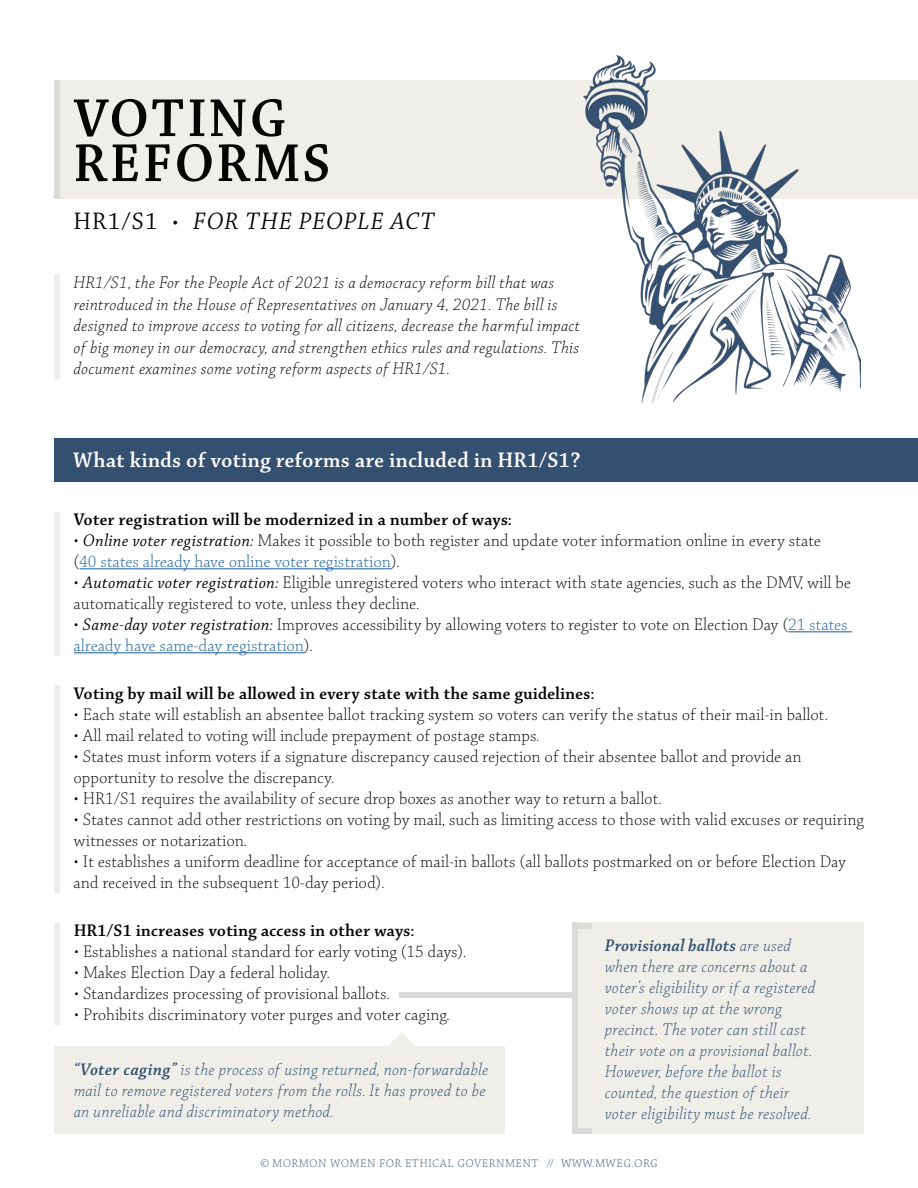
<style>
.page{position:relative;width:918px;height:1188px;background:#fff}
.page>*{position:absolute;margin:0;border:0;box-sizing:border-box;transform-origin:0 0}
.t1{font:57px "Chaparral Pro Semibold Disp";letter-spacing:.07em;color:#040503}
.t2{font:25.5px "Chaparral Pro It Disp";letter-spacing:.07em;color:#040503}
.t3{font:22.5px "Chaparral Pro Semibold Disp";letter-spacing:.03em;color:#fff}
.t4{font:18px/21px "Chaparral Pro Light Disp";letter-spacing:.03em;color:#040503}
.t5{font:18px/21px "Chaparral Pro Light It Disp";letter-spacing:.04em;color:#335071}
.t6{font:18px/21.6px "Chaparral Pro Light It Disp";letter-spacing:.04em;color:#040503}
.t7{font:18px "Chaparral Pro Semibold Disp";letter-spacing:.03em;color:#040503}
.t8{font:18px "Chaparral Pro Light Disp";letter-spacing:.03em;color:#175d9e}
.t9{font:12px "Chaparral Pro Light Disp";letter-spacing:.09em;color:#335071}
.s1{font-family:"Chaparral Pro Disp"}
.s2{font-size:21px}
.s3{font-family:"Chaparral Pro It Disp"}
.s4{color:#040503}
.s5{color:#175d9e}
.s6{font-family:"Chaparral Pro Semibold It Disp"}
</style>
<div class="page">
<div style="left:54px;top:80px;width:864px;height:118px;background:#efeee9"></div>
<img style="left:584px;top:56px;width:277px;height:347px">
<div style="left:54px;top:275px;width:6px;height:104px;background:#efeee9"></div>
<div style="left:54px;top:438px;width:864px;height:44px;background:#335071"></div>
<hr style="left:80px;top:568px;width:311px;height:1px;background:#175d9e">
<hr style="left:788px;top:631px;width:64px;height:1px;background:#175d9e">
<hr style="left:74px;top:652px;width:230px;height:1px;background:#175d9e">
<div style="left:54px;top:512px;width:6px;height:143px;background:#efeee9"></div>
<div style="left:54px;top:685px;width:6px;height:208px;background:#efeee9"></div>
<div style="left:54px;top:923px;width:6px;height:101px;background:#efeee9"></div>
<div style="left:578px;top:923px;width:286px;height:211px;background:#efeee9"></div>
<div style="left:573px;top:923px;width:19px;height:5px;background:#dbdcda"></div>
<div style="left:573px;top:1128px;width:19px;height:6px;background:#dbdcda"></div>
<div style="left:54px;top:1047px;width:450px;height:87px;background:#efeee9"></div>
<svg style="left:387px;top:1033px;width:30px;height:14px"></svg>
<div style="left:54px;top:80px;width:6px;height:118px;background:#dbdcda"></div>
<div style="left:573px;top:923px;width:5px;height:211px;background:#dbdcda"></div>
<div style="left:399px;top:992px;width:176px;height:6px;background:#dbdcda"></div>
<p class="t1" style="left:74px;top:88px;width:213px">VOTING</p>
<p class="t1" style="left:74px;top:133px;width:257px">REFORMS</p>
<p class="t2" style="left:74px;top:208px;width:361px"><span class="s1">HR1/S1 •</span> FOR THE PEOPLE ACT</p>
<p class="t6" style="left:74px;top:273px;width:508px">HR1/S1, the For the People Act of 2021 is a democracy reform bill that was reintroduced in the House of Representatives on January 4, 2021. The bill is designed to improve access to voting for all citizens, decrease the harmful impact of big money in our democracy, and strengthen ethics rules and regulations. This document examines some voting reform aspects of HR1/S1.</p>
<p class="t3" style="left:73px;top:448px;width:508px">What kinds of voting reforms are included in HR1/S1?</p>
<p class="t7" style="left:74px;top:510px;width:439px">Voter registration will be modernized in a number of ways:</p>
<p class="t4" style="left:74px;top:531px;width:748px"><span class="s2">•</span> <span class="s3">Online voter registration:</span> Makes it possible to both register and update voter information online in every state</p>
<p class="t8" style="left:74px;top:552px;width:327px"><span class="s4">(</span>40 states already have online voter registration<span class="s4">).</span></p>
<p class="t4" style="left:74px;top:573px;width:778px"><span class="s2">•</span> <span class="s3">Automatic voter registration:</span> Eligible unregistered voters who interact with state agencies, such as the DMV, will be automatically registered to vote, unless they decline.</p>
<p class="t4" style="left:74px;top:615px;width:775px"><span class="s2">•</span> <span class="s3">Same-day voter registration:</span> Improves accessibility by allowing voters to register to vote on Election Day (<span class="s5">21 states already have same-day registration</span>).</p>
<p class="t7" style="left:74px;top:684px;width:522px">Voting by mail will be allowed in every state with the same guidelines:</p>
<p class="t4" style="left:74px;top:705px;width:755px"><span class="s2">•</span> Each state will establish an absentee ballot tracking system so voters can verify the status of their mail-in ballot.</p>
<p class="t4" style="left:74px;top:726px;width:467px"><span class="s2">•</span> All mail related to voting will include prepayment of postage stamps.</p>
<p class="t4" style="left:74px;top:747px;width:729px"><span class="s2">•</span> States must inform voters if a signature discrepancy caused rejection of their absentee ballot and provide an</p>
<p class="t4" style="left:74px;top:768px;width:262px">opportunity to resolve the discrepancy.</p>
<p class="t4" style="left:74px;top:789px;width:589px"><span class="s2">•</span> HR1/S1 requires the availability of secure drop boxes as another way to return a ballot.</p>
<p class="t4" style="left:74px;top:810px;width:791px"><span class="s2">•</span> States cannot add other restrictions on voting by mail, such as limiting access to those with valid excuses or requiring witnesses or notarization.</p>
<p class="t4" style="left:74px;top:852px;width:773px"><span class="s2">•</span> It establishes a uniform deadline for acceptance of mail-in ballots (all ballots postmarked on or before Election Day and received in the subsequent 10-day period).</p>
<p class="t7" style="left:74px;top:921px;width:342px">HR1/S1 increases voting access in other ways:</p>
<p class="t4" style="left:74px;top:942px;width:394px"><span class="s2">•</span> Establishes a national standard for early voting (15 days).</p>
<p class="t4" style="left:74px;top:963px;width:257px"><span class="s2">•</span> Makes Election Day a federal holiday.</p>
<p class="t4" style="left:74px;top:984px;width:317px"><span class="s2">•</span> Standardizes processing of provisional ballots.</p>
<p class="t4" style="left:74px;top:1005px;width:377px"><span class="s2">•</span> Prohibits discriminatory voter purges and voter caging.</p>
<p class="t5" style="left:605px;top:936px;width:212px"><span class="s6">Provisional ballots</span> are used when there are concerns about a voter’s eligibility or if a registered voter shows up at the wrong precinct. The voter can still cast their vote on a provisional ballot.<br>However, before the ballot is counted, the question of their voter eligibility must be resolved.</p>
<p class="t5" style="left:74px;top:1060px;width:416px"><span class="s6">“Voter caging”</span> is the process of using returned, non-forwardable mail to remove registered voters from the rolls. It has proved to be an unreliable and discriminatory method.</p>
<p class="t9" style="left:260px;top:1157px;width:399px">© MORMON WOMEN FOR ETHICAL GOVERNMENT // WWW.MWEG.ORG</p>
</div>
